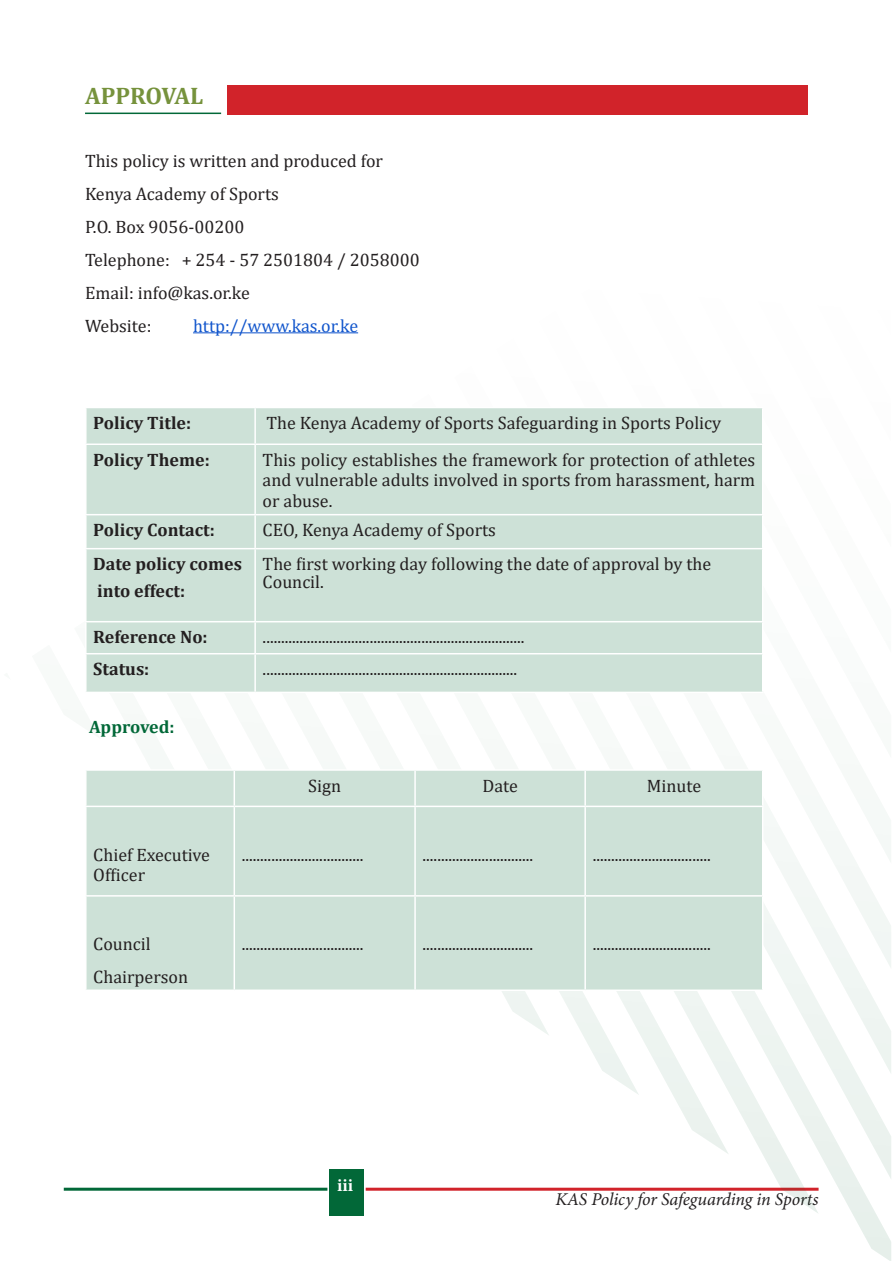
<style>
.page{position:relative;width:893px;height:1263px;background:#fff}
.page>*{position:absolute;margin:0;border:0;box-sizing:border-box;transform-origin:0 0}
.Heading_1{font:700 24px "Cambria";color:#76923c}
.t1{font:18px/20.7px "Cambria";color:#231f20;text-align:justify}
.t2{font:700 18px "Cambria";color:#231f20}
.t3{font:italic 18px "Minion Pro";letter-spacing:-.01em;color:#231f20}
.t4{font:18px "Cambria";color:#15c}
.t5{font:700 18px "Cambria";letter-spacing:-.005em;color:#026838}
.t6{font:700 18px "Minion Pro";color:#fff}
</style>
<div class="page">
<div style="left:330px;top:1169px;width:34px;height:47px;background:#026838"></div>
<hr style="left:64px;top:1188px;width:263px;height:3px;background:#026838">
<hr style="left:366px;top:1188px;width:453px;height:3px;background:#d1232a">
<svg style="left:819px;top:830px;width:72px;height:431px"></svg>
<svg style="left:369px;top:826px;width:450px;height:387px"></svg>
<svg style="left:369px;top:991px;width:360px;height:163px"></svg>
<svg style="left:369px;top:991px;width:270px;height:104px"></svg>
<svg style="left:369px;top:991px;width:180px;height:45px"></svg>
<hr style="left:193px;top:332px;width:165px;height:1px;background:#15c">
<div style="left:87px;top:408px;width:675px;height:284px;background:#cde1d7"></div>
<hr style="left:254px;top:408px;width:2px;height:35px;background:#fff">
<hr style="left:85px;top:443px;width:170px;height:2px;background:#fff">
<hr style="left:255px;top:443px;width:508px;height:2px;background:#fff">
<hr style="left:254px;top:445px;width:2px;height:69px;background:#fff">
<hr style="left:85px;top:514px;width:170px;height:1px;background:#fff">
<hr style="left:255px;top:514px;width:508px;height:1px;background:#fff">
<hr style="left:254px;top:515px;width:2px;height:33px;background:#fff">
<hr style="left:85px;top:548px;width:170px;height:1px;background:#fff">
<hr style="left:255px;top:548px;width:508px;height:1px;background:#fff">
<hr style="left:254px;top:549px;width:2px;height:72px;background:#fff">
<hr style="left:85px;top:621px;width:170px;height:1px;background:#fff">
<hr style="left:255px;top:621px;width:508px;height:1px;background:#fff">
<hr style="left:254px;top:622px;width:2px;height:31px;background:#fff">
<hr style="left:85px;top:653px;width:170px;height:1px;background:#fff">
<hr style="left:255px;top:653px;width:508px;height:1px;background:#fff">
<hr style="left:254px;top:654px;width:2px;height:38px;background:#fff">
<div style="left:87px;top:771px;width:675px;height:218px;background:#cde1d7"></div>
<hr style="left:234px;top:771px;width:1px;height:35px;background:#fff">
<hr style="left:414px;top:771px;width:2px;height:35px;background:#fff">
<hr style="left:584px;top:771px;width:2px;height:35px;background:#fff">
<hr style="left:85px;top:806px;width:149px;height:1px;background:#fff">
<hr style="left:234px;top:806px;width:181px;height:1px;background:#fff">
<hr style="left:234px;top:807px;width:1px;height:88px;background:#fff">
<hr style="left:415px;top:806px;width:170px;height:1px;background:#fff">
<hr style="left:414px;top:807px;width:2px;height:88px;background:#fff">
<hr style="left:585px;top:806px;width:178px;height:1px;background:#fff">
<hr style="left:584px;top:807px;width:2px;height:88px;background:#fff">
<hr style="left:762px;top:807px;width:1px;height:88px;background:#fff">
<hr style="left:85px;top:895px;width:149px;height:2px;background:#fff">
<hr style="left:234px;top:895px;width:181px;height:2px;background:#fff">
<hr style="left:234px;top:897px;width:1px;height:92px;background:#fff">
<hr style="left:415px;top:895px;width:170px;height:2px;background:#fff">
<hr style="left:414px;top:897px;width:2px;height:92px;background:#fff">
<hr style="left:585px;top:895px;width:178px;height:2px;background:#fff">
<hr style="left:584px;top:897px;width:2px;height:92px;background:#fff">
<hr style="left:762px;top:897px;width:1px;height:92px;background:#fff">
<hr style="left:234px;top:989px;width:181px;height:2px;background:#fff">
<hr style="left:415px;top:989px;width:170px;height:2px;background:#fff">
<hr style="left:585px;top:989px;width:178px;height:2px;background:#fff">
<div style="left:227px;top:85px;width:581px;height:29px;background:#d1232a"></div>
<hr style="left:85px;top:113px;width:136px;height:1px;background:#026838">
<p class="Heading_1" style="left:85px;top:79px;width:120px">APPROVAL</p>
<p class="t1" style="left:85px;top:150px;width:299px">This policy is written and produced for</p>
<p class="t1" style="left:85px;top:183px;width:195px">Kenya Academy of Sports</p>
<p class="t1" style="left:85px;top:216px;width:161px">P.O. Box 9056-00200</p>
<p class="t1" style="left:85px;top:249px;width:336px">Telephone: + 254 - 57 2501804 / 2058000</p>
<p class="t1" style="left:85px;top:282px;width:166px">Email: info@kas.or.ke</p>
<p class="t1" style="left:85px;top:315px;width:68px">Website:</p>
<p class="t4" style="left:193px;top:315px;width:167px">http://www.kas.or.ke</p>
<p class="t2" style="left:93px;top:410px;width:99px">Policy Title:</p>
<p class="t1" style="left:267px;top:412px;width:456px">The Kenya Academy of Sports Safeguarding in Sports Policy</p>
<p class="t2" style="left:93px;top:447px;width:118px">Policy Theme:</p>
<p class="t1" style="left:263px;top:449px;width:494px">This policy establishes the framework for protection of athletes and vulnerable adults involved in sports from harassment, harm or abuse.</p>
<p class="t2" style="left:93px;top:517px;width:123px">Policy Contact:</p>
<p class="t1" style="left:263px;top:520px;width:235px">CEO, Kenya Academy of Sports</p>
<p class="t2" style="left:93px;top:551px;width:150px">Date policy comes</p>
<p class="t2" style="left:97px;top:578px;width:89px">into effect:</p>
<p class="t1" style="left:263px;top:554px;width:450px">The first working day following the date of approval by the</p>
<p class="t1" style="left:263px;top:572px;width:63px">Council.</p>
<p class="t2" style="left:93px;top:624px;width:116px">Reference No:</p>
<p class="t1" style="left:263px;top:627px;width:263px">.......................................................................</p>
<p class="t2" style="left:93px;top:656px;width:58px">Status:</p>
<p class="t1" style="left:263px;top:659px;width:256px">.....................................................................</p>
<p class="t5" style="left:89px;top:714px;width:87px">Approved:</p>
<p class="t1" style="left:308px;top:775px;width:34px">Sign</p>
<p class="t1" style="left:482px;top:775px;width:37px">Date</p>
<p class="t1" style="left:647px;top:775px;width:56px">Minute</p>
<p class="t1" style="left:93px;top:844px;width:118px">Chief Executive<br>Officer</p>
<p class="t1" style="left:242px;top:844px;width:123px">.................................</p>
<p class="t1" style="left:423px;top:844px;width:112px">..............................</p>
<p class="t1" style="left:593px;top:844px;width:120px">................................</p>
<p class="t1" style="left:93px;top:933px;width:59px">Council</p>
<p class="t1" style="left:93px;top:966px;width:96px">Chairperson</p>
<p class="t1" style="left:242px;top:933px;width:123px">.................................</p>
<p class="t1" style="left:423px;top:933px;width:112px">..............................</p>
<p class="t1" style="left:593px;top:933px;width:120px">................................</p>
<p class="t6" style="left:337px;top:1172px;width:17px">iii</p>
<p class="t3" style="left:555px;top:1187px;width:265px">KAS Policy for Safeguarding in Sports</p>
</div>
